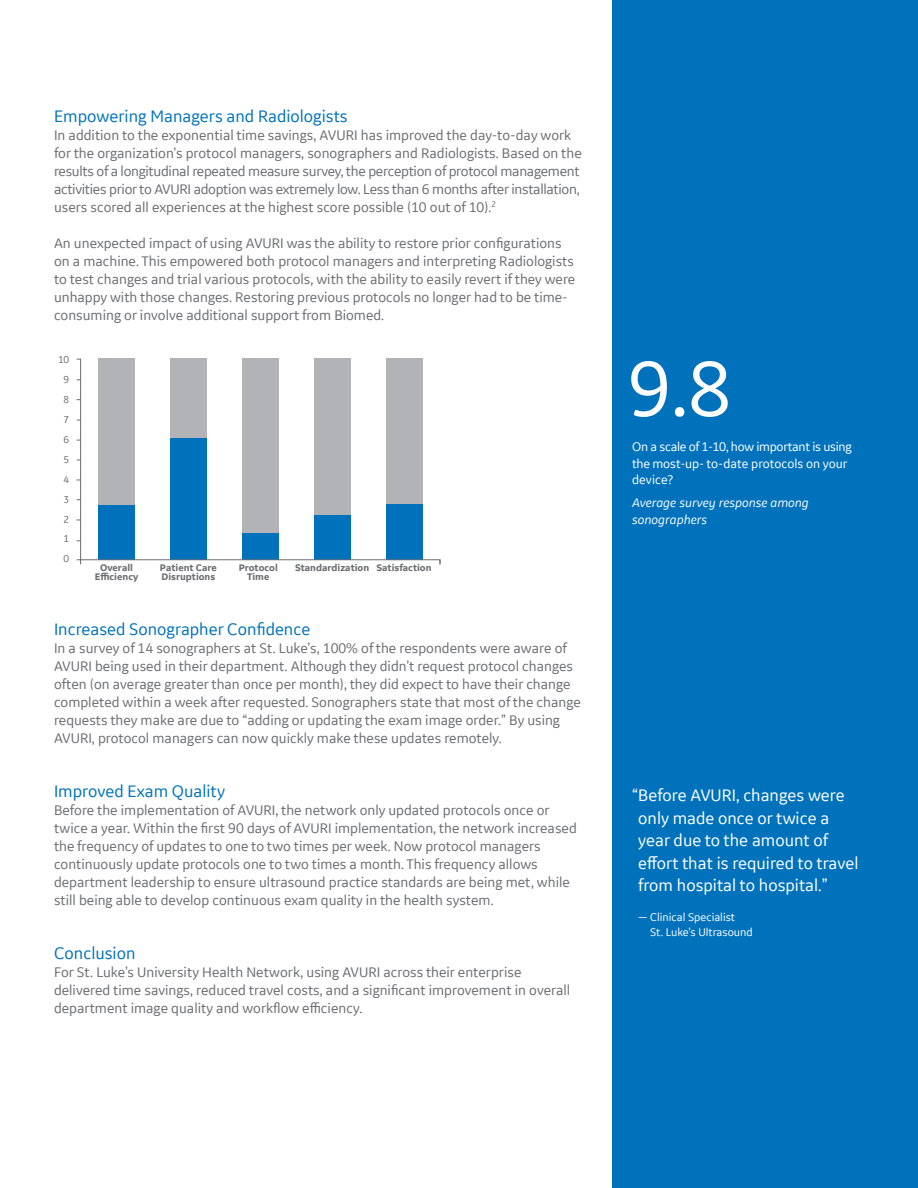
<style>
.page{position:relative;width:918px;height:1188px;background:#fff}
.page>*{position:absolute;margin:0;border:0;box-sizing:border-box;transform-origin:0 0}
.Sub-Headline{font:84px "GE Inspira Sans";color:#fff}
.Sub-Headline-2{font:18px/22.5px "GE Inspira Sans";color:#fff}
.Sub-Headline-3{font:18px "GE Inspira Sans";color:#0072bc}
.Body_Copy{font:15px/18px "GE Inspira Sans";color:#6c6d70}
.Sub-Headline-4{font:13.5px/16.5px "GE Inspira Sans";letter-spacing:-.015em;color:#fff}
.Sub-Headline-5{font:italic 13.5px/16.5px "GE Inspira Sans";color:#fff}
.Sub-Headline-6{font:12px/15px "GE Inspira Sans";color:#fff}
.t1{font:10.8px "GE Inspira Sans";color:#6c6d70}
.t2{font:700 10.2px/9.6px "GE Inspira Sans";color:#6c6d70;text-align:center}
</style>
<div class="page">
<svg style="left:76px;top:358px;width:365px;height:207px"></svg>
<div style="left:612px;top:0;width:306px;height:1188px;background:#0072bc"></div>
<p class="Sub-Headline-3" style="left:54px;top:105px;width:295px">Empowering Managers and Radiologists</p>
<p class="Body_Copy" style="left:54px;top:126px;width:529px">In addition to the exponential time savings, AVURI has improved the day-to-day work for the organization’s protocol managers, sonographers and Radiologists. Based on the results of a longitudinal repeated measure survey, the perception of protocol management activities prior to AVURI adoption was extremely low. Less than 6 months after installation, users scored all experiences at the highest score possible (10 out of 10).<sup>2</sup></p>
<p class="Body_Copy" style="left:54px;top:234px;width:523px">An unexpected impact of using AVURI was the ability to restore prior configurations on a machine. This empowered both protocol managers and interpreting Radiologists to test changes and trial various protocols, with the ability to easily revert if they were unhappy with those changes. Restoring previous protocols no longer had to be time&shy;consuming or involve additional support from Biomed.</p>
<p class="t1" style="left:58px;top:353px;width:13px">10</p>
<p class="t1" style="left:64px;top:373px;width:7px">9</p>
<p class="t1" style="left:64px;top:393px;width:7px">8</p>
<p class="t1" style="left:64px;top:413px;width:7px">7</p>
<p class="t1" style="left:64px;top:433px;width:7px">6</p>
<p class="t1" style="left:64px;top:453px;width:7px">5</p>
<p class="t1" style="left:64px;top:473px;width:7px">4</p>
<p class="t1" style="left:64px;top:493px;width:7px">3</p>
<p class="t1" style="left:64px;top:513px;width:7px">2</p>
<p class="t1" style="left:64px;top:532px;width:7px">1</p>
<p class="t1" style="left:64px;top:552px;width:7px">0</p>
<p class="t2" style="left:95px;top:562px;width:45px">Overall<br>Efficiency</p>
<p class="t2" style="left:160px;top:562px;width:58px">Patient Care</p>
<p class="t2" style="left:376px;top:562px;width:57px">Satisfaction</p>
<p class="t2" style="left:239px;top:562px;width:41px">Protocol</p>
<p class="t2" style="left:295px;top:562px;width:76px">Standardization</p>
<p class="t2" style="left:247px;top:572px;width:24px">Time</p>
<p class="t2" style="left:162px;top:572px;width:55px">Disruptions</p>
<p class="Sub-Headline-3" style="left:54px;top:618px;width:258px">Increased Sonographer Confidence</p>
<p class="Body_Copy" style="left:54px;top:639px;width:528px">In a survey of 14 sonographers at St. Luke’s, 100% of the respondents were aware of AVURI being used in their department. Although they didn’t request protocol changes often (on average greater than once per month), they did expect to have their change completed within a week after requested. Sonographers state that most of the change requests they make are due to “adding or updating the exam image order.” By using AVURI, protocol managers can now quickly make these updates remotely.</p>
<p class="Sub-Headline-3" style="left:54px;top:780px;width:173px">Improved Exam Quality</p>
<p class="Body_Copy" style="left:54px;top:801px;width:524px">Before the implementation of AVURI, the network only updated protocols once or twice a year. Within the first 90 days of AVURI implementation, the network increased the frequency of updates to one to two times per week. Now protocol managers continuously update protocols one to two times a month. This frequency allows department leadership to ensure ultrasound practice standards are being met, while still being able to develop continuous exam quality in the health system.</p>
<p class="Sub-Headline-3" style="left:54px;top:942px;width:83px">Conclusion</p>
<p class="Body_Copy" style="left:54px;top:963px;width:518px">For St. Luke’s University Health Network, using AVURI across their enterprise delivered time savings, reduced travel costs, and a significant improvement in overall department image quality and workflow efficiency.</p>
<p class="Sub-Headline" style="left:628px;top:338px;width:105px">9.8</p>
<p class="Sub-Headline-4" style="left:632px;top:438px;width:221px">On a scale of 1-10, how important is using the most-up- to-date protocols on your device?</p>
<p class="Sub-Headline-5" style="left:632px;top:494px;width:178px">Average survey response among sonographers</p>
<p class="Sub-Headline-2" style="left:638px;top:783px;width:222px;text-indent:-6px">“Before AVURI, changes were only made once or twice a year due to the amount of effort that is required to travel from hospital to hospital.”</p>
<p class="Sub-Headline-6" style="left:650px;top:909px;width:104px;text-indent:-12px">— Clinical Specialist<br>St. Luke’s Ultrasound</p>
</div>
